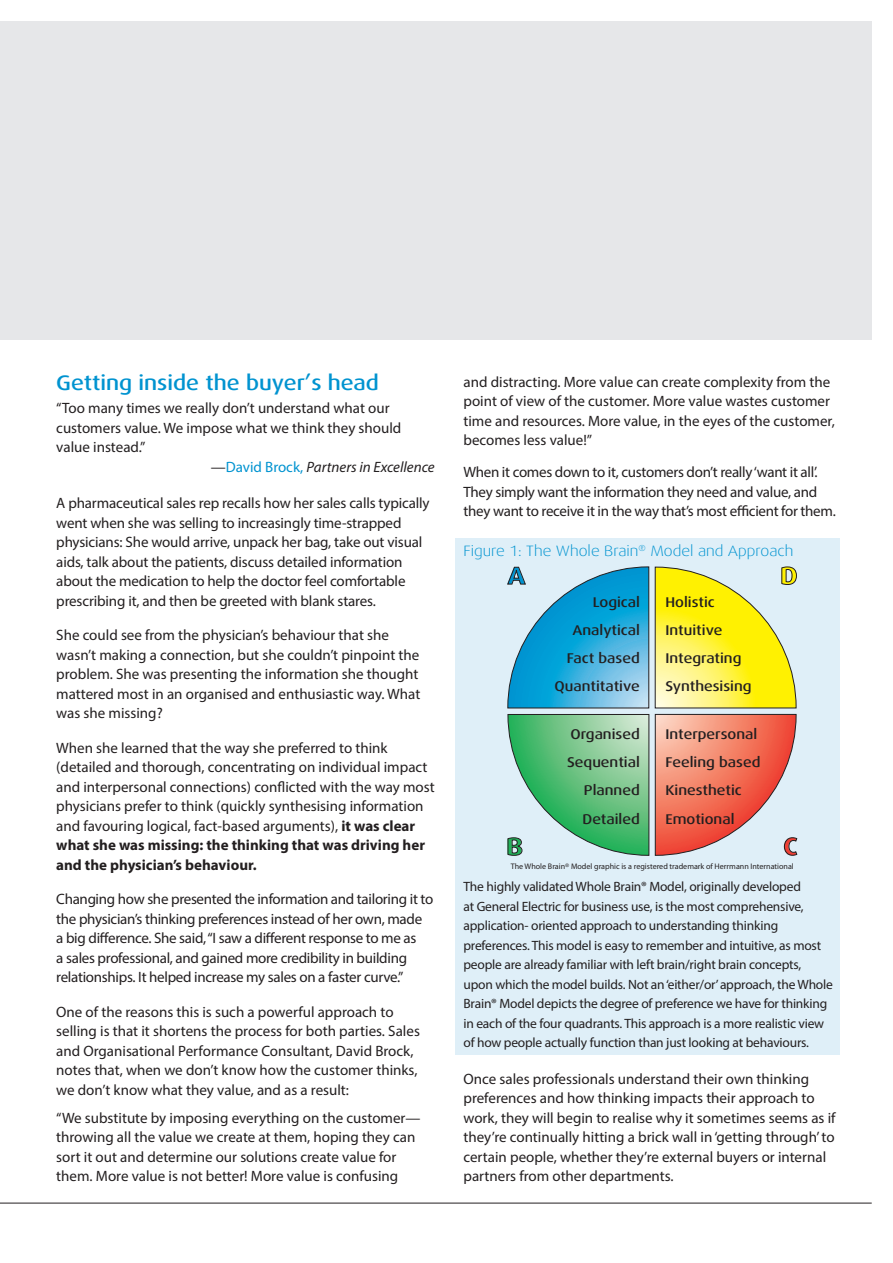
<style>
.page{position:relative;width:893px;height:1263px;background:#fff}
.page>*{position:absolute;margin:0;border:0;box-sizing:border-box;transform-origin:0 0}
.t1{font:700 24.45px "Dax Wide";color:#fff101}
.t2{font:700 24.45px "Dax Wide";color:#21b259}
.t3{font:700 24.45px "Dax Wide";color:#ee3f34}
.t4{font:700 24.45px "Dax Wide";color:#0093d0}
._05-Body_Heading_2{font:500 21px "Dax Wide";color:#0093d0}
._05-Body_Text{font:15px/19.5px "Myriad Pro";color:#231f20}
._05-Body_Text-2{font:15px/19.5px "Myriad Pro";letter-spacing:-.02em;color:#231f20}
._05-Body_Heading_3{font:300 15px "Dax Wide";color:#0093d0}
._05-Body_Text-3{font:italic 15px "Myriad Pro";color:#231f20}
.t5{font:500 14.1px/28.2px "Dax Wide";color:#231f20;text-align:right}
._05-Body_Text-4{font:13.5px/19.5px "Myriad Pro";letter-spacing:-.015em;color:#231f20}
.t6{font:8.1px "Myriad";color:#231f20}
.s1{font-style:normal}
.s2{font-style:normal;color:#0093d0}
.s3{font-weight:700}
</style>
<div class="page">
<div style="left:0;top:21px;width:872px;height:319px;background:#e6e7e9"></div>
<hr style="left:0;top:1203px;width:872px;height:1px;background:#231f20">
<div style="left:456px;top:538px;width:384px;height:516px;background:#dfeff8"></div>
<svg style="left:655px;top:566px;width:142px;height:142px"></svg>
<svg style="left:655px;top:714px;width:143px;height:142px"></svg>
<svg style="left:507px;top:714px;width:142px;height:142px"></svg>
<svg style="left:507px;top:566px;width:142px;height:142px"></svg>
<p class="_05-Body_Heading_2" style="left:56px;top:370px;width:324px">Getting inside the buyer’s head</p>
<p class="_05-Body_Text" style="left:56px;top:398px;width:347px">“Too many times we really don’t understand what our customers value. We impose what we think they should value instead.”</p>
<p class="_05-Body_Text-3" style="left:211px;top:458px;width:225px"><span class="s1">—</span><span class="s2">David Brock,</span> Partners in Excellence</p>
<p class="_05-Body_Text" style="left:56px;top:493px;width:375px">A pharmaceutical sales rep recalls how her sales calls typically went when she was selling to increasingly time-strapped physicians: She would arrive, unpack her bag, take out visual aids, talk about the patients, discuss detailed information about the medication to help the doctor feel comfortable prescribing it, and then be greeted with blank stares.</p>
<p class="_05-Body_Text" style="left:56px;top:625px;width:366px">She could see from the physician’s behaviour that she wasn’t making a connection, but she couldn’t pinpoint the problem. She was presenting the information she thought mattered most in an organised and enthusiastic way. What was she missing?</p>
<p class="_05-Body_Text" style="left:56px;top:738px;width:380px">When she learned that the way she preferred to think (detailed and thorough, concentrating on individual impact and interpersonal connections) conflicted with the way most physicians prefer to think (quickly synthesising information and favouring logical, fact-based arguments), <span class="s3">it was clear what she was missing: the thinking that was driving her and the physician’s behaviour.</span></p>
<p class="_05-Body_Text-2" style="left:56px;top:889px;width:379px">Changing how she presented the information and tailoring it to the physician’s thinking preferences instead of her own, made<br>a big difference. She said, “I saw a different response to me as<br>a sales professional, and gained more credibility in building relationships. It helped increase my sales on a faster curve.”</p>
<p class="_05-Body_Text" style="left:56px;top:1001px;width:365px">One of the reasons this is such a powerful approach to selling is that it shortens the process for both parties. Sales and Organisational Performance Consultant, David Brock, notes that, when we don’t know how the customer thinks, we don’t know what they value, and as a result:</p>
<p class="_05-Body_Text" style="left:56px;top:1107px;width:366px">“We substitute by imposing everything on the customer— throwing all the value we create at them, hoping they can sort it out and determine our solutions create value for them. More value is not better! More value is confusing</p>
<p class="_05-Body_Text" style="left:463px;top:371px;width:373px">and distracting. More value can create complexity from the point of view of the customer. More value wastes customer time and resources. More value, in the eyes of the customer, becomes less value!”</p>
<p class="_05-Body_Text-2" style="left:463px;top:462px;width:374px">When it comes down to it, customers don’t really ‘want it all’.<br>They simply want the information they need and value, and they want to receive it in the way that’s most efficient for them.</p>
<p class="_05-Body_Heading_3" style="left:463px;top:542px;width:331px">Figure 1: The Whole Brain<sup>®</sup> Model and Approach</p>
<p class="t1" style="left:780px;top:562px;width:19px">D</p>
<p class="t4" style="left:508px;top:562px;width:19px">A</p>
<p class="t5" style="left:665px;top:588px;width:88px;text-align:left">Holistic<br>Intuitive<br>Integrating<br>Synthesising</p>
<p class="t5" style="left:665px;top:720px;width:96px;text-align:left">Interpersonal<br>Feeling based<br>Kinesthetic<br>Emotional</p>
<p class="t6" style="left:511px;top:862px;width:285px">The Whole Brain® Model graphic is a registered trademark of Herrmann International</p>
<p class="_05-Body_Text-4" style="left:463px;top:877px;width:371px">The highly validated Whole Brain® Model, originally developed<br>at General Electric for business use, is the most comprehensive, application- oriented approach to understanding thinking preferences. This model is easy to remember and intuitive, as most people are already familiar with left brain/right brain concepts, upon which the model builds. Not an ‘either/or’ approach, the Whole Brain® Model depicts the degree of preference we have for thinking in each of the four quadrants. This approach is a more realistic view of how people actually function than just looking at behaviours.</p>
<p class="_05-Body_Text" style="left:463px;top:1069px;width:374px">Once sales professionals understand their own thinking preferences and how thinking impacts their approach to work, they will begin to realise why it sometimes seems as if they’re continually hitting a brick wall in ‘getting through’ to certain people, whether they’re external buyers or internal partners from other departments.</p>
<p class="t5" style="left:555px;top:588px;width:87px">Logical<br>Analytical<br>Fact based<br>Quantitative</p>
<p class="t5" style="left:567px;top:720px;width:74px">Organised<br>Sequential<br>Planned<br>Detailed</p>
<p class="t2" style="left:506px;top:832px;width:18px">B</p>
<p class="t3" style="left:783px;top:832px;width:16px">C</p>
</div>
